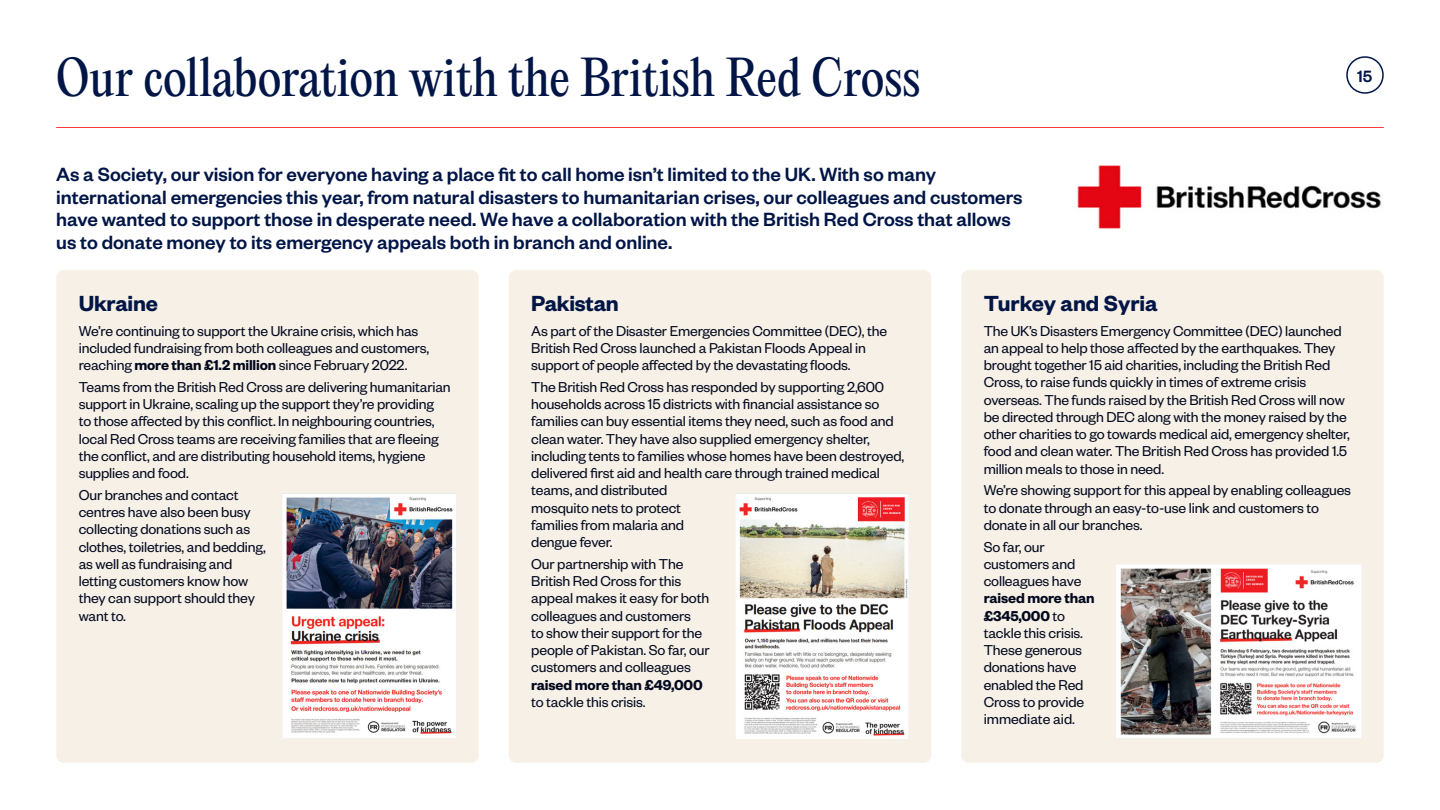
<style>
.page{position:relative;width:1440px;height:810px;background:#fff}
.page>*{position:absolute;margin:0;border:0;box-sizing:border-box;transform-origin:0 0}
.t1{font:48px "PP Editorial New";letter-spacing:-.01em;color:#011546}
.t2{font:600 24px "Founders Grotesk";letter-spacing:-.01em;color:#011546}
.t3{font:500 21px/22.5px "Founders Grotesk";color:#011546}
.t4{font:500 18px "Founders Grotesk";color:#011546}
.t5{font:15.75px/17.2px "Founders Grotesk";letter-spacing:-.01em;color:#02081e}
.s1{font-weight:600}
</style>
<div class="page">
<div style="left:56px;top:270px;width:423px;height:493px;background:#f6f0e6;border-radius:8px"></div>
<img style="left:1077px;top:165px;width:304px;height:64px">
<div style="left:961px;top:270px;width:423px;height:493px;background:#f6f0e6;border-radius:8px"></div>
<div style="left:509px;top:270px;width:422px;height:493px;background:#f6f0e6;border-radius:8px"></div>
<img style="left:282px;top:494px;width:174px;height:245px">
<hr style="left:56px;top:127px;width:1328px;height:1px;background:#f9383d">
<img style="left:735px;top:494px;width:174px;height:245px">
<img style="left:1116px;top:565px;width:245px;height:174px">
<svg style="left:1346px;top:56px;width:38px;height:38px"></svg>
<h2 class="t1" style="left:56px;top:44px;width:866px">Our collaboration with the British Red Cross</h2>
<p class="t3" style="left:56px;top:162px;width:968px">As a Society, our vision for everyone having a place fit to call home isn’t limited to the UK. With so many international emergencies this year, from natural disasters to humanitarian crises, our colleagues and customers have wanted to support those in desperate need. We have a collaboration with the British Red Cross that allows us to donate money to its emergency appeals both in branch and online.</p>
<p class="t4" style="left:1357px;top:65px;width:17px">15</p>
<h3 class="t2" style="left:79px;top:288px;width:81px">Ukraine</h3>
<p class="t5" style="left:79px;top:321px;width:352px">We’re continuing to support the Ukraine crisis, which has included fundraising from both colleagues and customers, reaching <span class="s1">more than £1.2 million</span> since February 2022.</p>
<p class="t5" style="left:79px;top:378px;width:374px">Teams from the British Red Cross are delivering humanitarian support in Ukraine, scaling up the support they’re providing<br>to those affected by this conflict. In neighbouring countries, local Red Cross teams are receiving families that are fleeing the conflict, and are distributing household items, hygiene supplies and food.</p>
<p class="t5" style="left:79px;top:486px;width:189px">Our branches and contact centres have also been busy collecting donations such as clothes, toiletries, and bedding, as well as fundraising and letting customers know how they can support should they want to.</p>
<h3 class="t2" style="left:531px;top:288px;width:89px">Pakistan</h3>
<p class="t5" style="left:531px;top:321px;width:357px">As part of the Disaster Emergencies Committee (DEC), the<br>British Red Cross launched a Pakistan Floods Appeal in support of people affected by the devastating floods.</p>
<p class="t5" style="left:531px;top:378px;width:375px">The British Red Cross has responded by supporting 2,600 households across 15 districts with financial assistance so families can buy essential items they need, such as food and clean water. They have also supplied emergency shelter, including tents to families whose homes have been destroyed, delivered first aid and health care through trained medical teams, and distributed<br>mosquito nets to protect<br>families from malaria and<br>dengue fever.</p>
<p class="t5" style="left:531px;top:555px;width:180px">Our partnership with The<br>British Red Cross for this appeal makes it easy for both colleagues and customers<br>to show their support for the people of Pakistan. So far, our customers and colleagues <span class="s1">raised more than £49,000 </span>to tackle this crisis.</p>
<h3 class="t2" style="left:984px;top:288px;width:175px">Turkey and Syria</h3>
<p class="t5" style="left:984px;top:321px;width:368px">The UK’s Disasters Emergency Committee (DEC) launched an appeal to help those affected by the earthquakes. They brought together 15 aid charities, including the British Red Cross, to raise funds quickly in times of extreme crisis overseas. The funds raised by the British Red Cross will now be directed through DEC along with the money raised by the other charities to go towards medical aid, emergency shelter, food and clean water. The British Red Cross has provided 1.5 million meals to those in need.</p>
<p class="t5" style="left:984px;top:481px;width:369px">We’re showing support for this appeal by enabling colleagues to donate through an easy-to-use link and customers to donate in all our branches.</p>
<p class="t5" style="left:984px;top:537px;width:112px">So far, our customers and colleagues have <span class="s1">raised more than £345,000</span> to tackle this crisis.<br>These generous donations have enabled the Red<br>Cross to provide immediate aid.</p>
</div>
